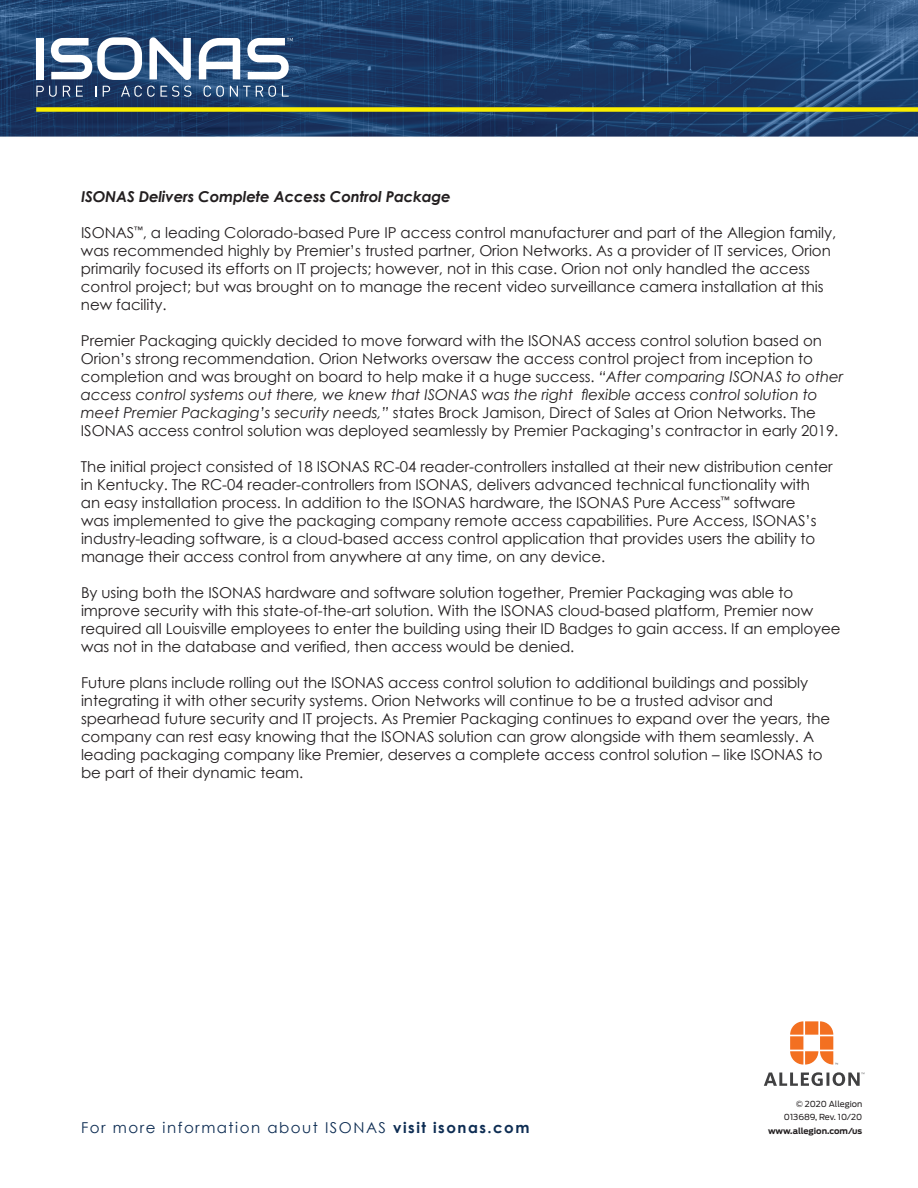
<style>
.page{position:relative;width:918px;height:1188px;background:#fff}
.page>*{position:absolute;margin:0;border:0;box-sizing:border-box;transform-origin:0 0}
.t1{font:15px/18px "Century Gothic";letter-spacing:-.005em;color:#231f20}
.t2{font:15px "Century Gothic";letter-spacing:.1em;color:#0e2d53}
.t3{font:italic 700 15px "Century Gothic";letter-spacing:-.01em;color:#231f20}
.t4{font:8.25px/13.5px "Antenna";color:#231f20;text-align:right}
.t5{font:700 8.25px "Antenna";color:#231f20}
.s1{font-style:italic}
.s2{font-weight:700}
</style>
<div class="page">
<img style="left:0;top:0;width:918px;height:137px">
<svg style="left:790px;top:1021px;width:48px;height:44px"></svg>
<svg style="left:764px;top:1072px;width:100px;height:14px"></svg>
<div style="left:36px;top:107px;width:882px;height:5px;background:#faed00"></div>
<div style="left:36px;top:38px;width:8px;height:41px;background:#fff"></div>
<svg style="left:51px;top:37px;width:91px;height:43px"></svg>
<svg style="left:149px;top:37px;width:42px;height:43px"></svg>
<svg style="left:199px;top:38px;width:41px;height:41px"></svg>
<svg style="left:36px;top:86px;width:21px;height:11px"></svg>
<svg style="left:63px;top:86px;width:7px;height:11px"></svg>
<svg style="left:76px;top:86px;width:7px;height:11px"></svg>
<svg style="left:103px;top:86px;width:7px;height:11px"></svg>
<svg style="left:121px;top:86px;width:70px;height:11px"></svg>
<svg style="left:204px;top:86px;width:20px;height:11px"></svg>
<svg style="left:230px;top:86px;width:46px;height:11px"></svg>
<svg style="left:282px;top:86px;width:7px;height:11px"></svg>
<svg style="left:247px;top:38px;width:46px;height:41px"></svg>
<p class="t3" style="left:81px;top:186px;width:371px">ISONAS Delivers Complete Access Control Package</p>
<p class="t1" style="left:81px;top:224px;width:757px">ISONAS<sup>™</sup>, a leading Colorado-based Pure IP access control manufacturer and part of the Allegion family, was recommended highly by Premier’s trusted partner, Orion Networks. As a provider of IT services, Orion primarily focused its efforts on IT projects; however, not in this case. Orion not only handled the access control project; but was brought on to manage the recent video surveillance camera installation at this new facility.</p>
<p class="t1" style="left:81px;top:332px;width:764px">Premier Packaging quickly decided to move forward with the ISONAS access control solution based on Orion’s strong recommendation. Orion Networks oversaw the access control project from inception to completion and was brought on board to help make it a huge success. <span class="s1">“After comparing ISONAS to other access control systems out there, we knew that ISONAS was the right flexible access control solution to meet Premier Packaging’s security needs,”</span> states Brock Jamison, Direct of Sales at Orion Networks. The ISONAS access control solution was deployed seamlessly by Premier Packaging’s contractor in early 2019.</p>
<p class="t1" style="left:81px;top:458px;width:753px">The initial project consisted of 18 ISONAS RC-04 reader-controllers installed at their new distribution center in Kentucky. The RC-04 reader-controllers from ISONAS, delivers advanced technical functionality with an easy installation process. In addition to the ISONAS hardware, the ISONAS Pure Access<sup>™</sup> software<br>was implemented to give the packaging company remote access capabilities. Pure Access, ISONAS’s industry-leading software, is a cloud-based access control application that provides users the ability to manage their access control from anywhere at any time, on any device.</p>
<p class="t1" style="left:81px;top:584px;width:761px">By using both the ISONAS hardware and software solution together, Premier Packaging was able to improve security with this state-of-the-art solution. With the ISONAS cloud-based platform, Premier now required all Louisville employees to enter the building using their ID Badges to gain access. If an employee was not in the database and verified, then access would be denied.</p>
<p class="t1" style="left:81px;top:674px;width:751px">Future plans include rolling out the ISONAS access control solution to additional buildings and possibly integrating it with other security systems. Orion Networks will continue to be a trusted advisor and spearhead future security and IT projects. As Premier Packaging continues to expand over the years, the company can rest easy knowing that the ISONAS solution can grow alongside with them seamlessly. A leading packaging company like Premier, deserves a complete access control solution – like ISONAS to be part of their dynamic team.</p>
<p class="t2" style="left:81px;top:1117px;width:450px">For more information about ISONAS <span class="s2">visit isonas.com</span></p>
<p class="t4" style="left:784px;top:1097px;width:80px">© 2020 Allegion<br>013689, Rev. 10/20</p>
<p class="t5" style="left:768px;top:1125px;width:96px">www.allegion.com/us</p>
</div>
